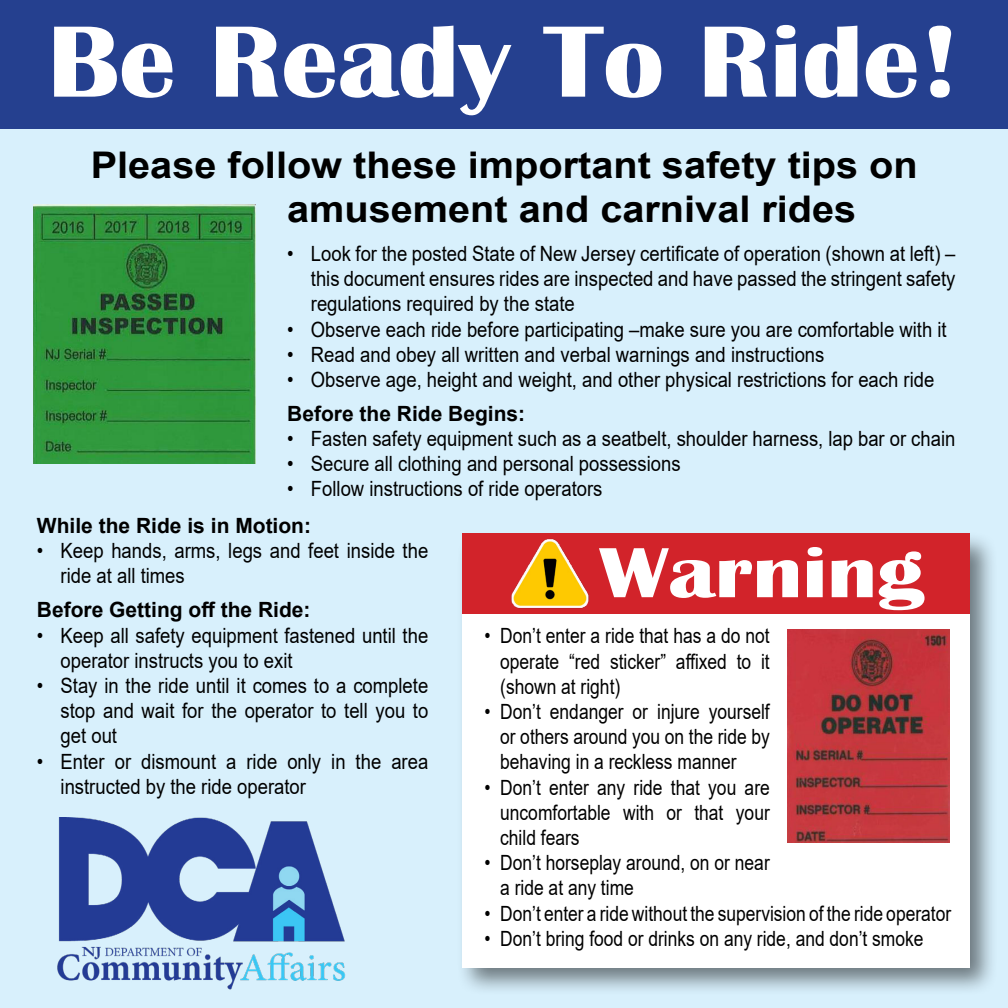
<style>
.page{position:relative;width:1008px;height:1008px;background:#d4effc}
.page>*{position:absolute;margin:0;border:0;box-sizing:border-box;transform-origin:0 0}
.t1{font:700 105px "Britannic";color:#fff;scale:1.08 1}
.t2{font:700 73.5px "Britannic";color:#fff;scale:1.2 1}
.t3{font:700 36.75px/44.1px "Arial";color:#000;scale:1.08 1}
.t4{font:21px/25.2px "Arial";color:#000;scale:.88 1}
.t5{font:21px/25.2px "Arial";color:#000;text-align:justify;scale:.83 1}
.t6{font:700 21px "Arial";color:#000}
</style>
<div class="page">
<div style="left:0;top:0;width:1008px;height:129px;background:#25408f"></div>
<img style="left:57px;top:818px;width:289px;height:172px">
<img style="left:34px;top:204px;width:222px;height:260px">
<div style="left:456px;top:531px;width:543px;height:465px;background:#000;opacity:.5"></div>
<div style="left:463px;top:537px;width:507px;height:430px;background:#fff"></div>
<img style="left:788px;top:629px;width:162px;height:213px">
<div style="left:463px;top:533px;width:507px;height:81px;background:#d2232a"></div>
<img style="left:511px;top:539px;width:78px;height:70px">
<h1 class="t1" style="left:48px;top:3px;width:847px">Be Ready To Ride!</h1>
<h3 class="t3" style="left:287px;top:143px;width:585px;text-indent:-197px">Please follow these important safety tips on amusement and carnival rides</h3>
<p class="t4" style="left:311px;top:241px;width:734px;text-align:justify;text-indent:-24px">• Look for the posted State of New Jersey certificate of operation (shown at left) – this document ensures rides are inspected and have passed the stringent safety regulations required by the state</p>
<p class="t4" style="left:287px;top:316px;width:751px">• Observe each ride before participating –make sure you are comfortable with it</p>
<p class="t4" style="left:287px;top:342px;width:612px">• Read and obey all written and verbal warnings and instructions</p>
<p class="t4" style="left:287px;top:367px;width:737px">• Observe age, height and weight, and other physical restrictions for each ride</p>
<p class="t6" style="left:287px;top:399px;width:240px">Before the Ride Begins:</p>
<p class="t4" style="left:287px;top:426px;width:761px">• Fasten safety equipment such as a seatbelt, shoulder harness, lap bar or chain</p>
<p class="t4" style="left:287px;top:451px;width:449px">• Secure all clothing and personal possessions</p>
<p class="t4" style="left:287px;top:476px;width:360px">• Follow instructions of ride operators</p>
<p class="t6" style="left:37px;top:511px;width:276px">While the Ride is in Motion:</p>
<p class="t4" style="left:61px;top:538px;width:419px;text-indent:-24px">• Keep hands, arms, legs and feet inside the ride at all times</p>
<p class="t6" style="left:37px;top:595px;width:275px">Before Getting off the Ride:</p>
<p class="t4" style="left:61px;top:622px;width:419px;text-indent:-24px">• Keep all safety equipment fastened until the operator instructs you to exit</p>
<p class="t4" style="left:61px;top:673px;width:419px;text-align:justify;text-indent:-24px">• Stay in the ride until it comes to a complete stop and wait for the operator to tell you to get out</p>
<p class="t4" style="left:61px;top:748px;width:419px;text-indent:-24px">• Enter or dismount a ride only in the area instructed by the ride operator</p>
<h2 class="t2" style="left:599px;top:531px;width:272px">Warning</h2>
<p class="t5" style="left:500px;top:623px;width:326px;text-indent:-16px">• Don’t enter a ride that has a do not operate “red sticker” affixed to it (shown at right)</p>
<p class="t5" style="left:500px;top:699px;width:326px;text-indent:-16px">• Don’t endanger or injure yourself or others around you on the ride by behaving in a reckless manner</p>
<p class="t5" style="left:500px;top:774px;width:326px;text-indent:-16px">• Don’t enter any ride that you are uncomfortable with or that your child fears</p>
<p class="t5" style="left:500px;top:850px;width:326px;text-indent:-16px">• Don’t horseplay around, on or near a ride at any time</p>
<p class="t5" style="left:484px;top:900px;width:564px">• Don’t enter a ride without the supervision of the ride operator</p>
<p class="t5" style="left:484px;top:926px;width:531px">• Don’t bring food or drinks on any ride, and don’t smoke</p>
</div>
